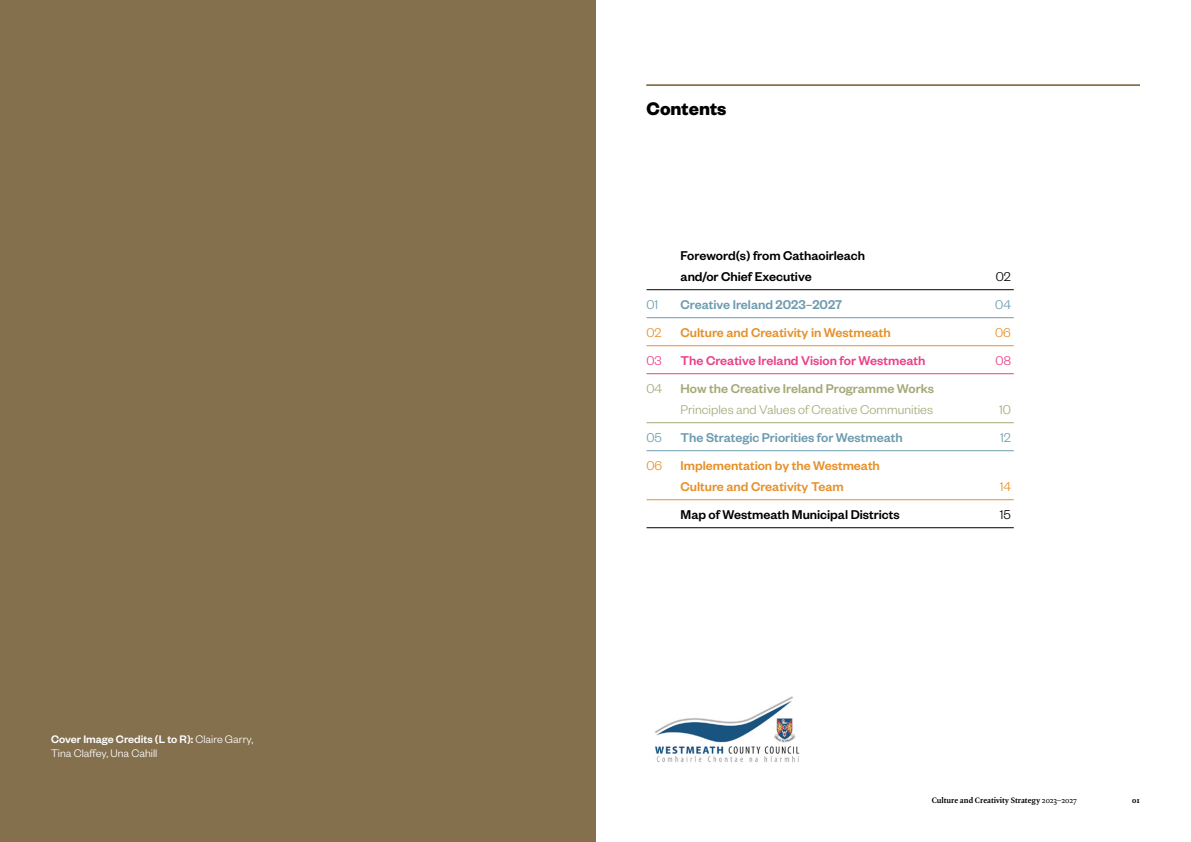
<style>
.page{position:relative;width:1191px;height:842px;background:#fff}
.page>*{position:absolute;margin:0;border:0;box-sizing:border-box;transform-origin:0 0}
.Heading{font:700 20px "Founders Grotesk";color:#000}
.Index_of_Contents{font:500 14px/21px "Founders Grotesk";color:#e6912b}
.Index_of_Contents-2{font:500 14px/21px "Founders Grotesk";color:#000}
.Index_of_Contents-3{font:300 14px/21px "Founders Grotesk";color:#a6a977}
.Index_of_Contents-4{font:500 14px "Founders Grotesk";color:#6d9caf}
.Index_of_Contents-5{font:500 14px "Founders Grotesk";color:#e94287}
.Index_of_Contents-6{font:300 14px "Founders Grotesk";color:#6d9caf}
.Index_of_Contents-7{font:300 14px "Founders Grotesk";color:#e6912b}
.Index_of_Contents-8{font:300 14px "Founders Grotesk";color:#000}
.Index_of_Contents-9{font:300 14px "Founders Grotesk";color:#e94287}
.Body_Copy_No_Indent{font:300 12px/14px "Founders Grotesk";color:#fff}
.t1{font:700 8.5px "Quadraat OT";color:#000}
.s1{font-weight:500}
.s2{font-weight:400}
</style>
<div class="page">
<img style="left:655px;top:696px;width:145px;height:66px">
<hr style="left:646px;top:289px;width:367px;height:1px;background:#000">
<hr style="left:646px;top:317px;width:367px;height:1px;background:#6d9caf">
<hr style="left:646px;top:345px;width:367px;height:1px;background:#e6912b">
<hr style="left:646px;top:373px;width:367px;height:1px;background:#e94287">
<hr style="left:646px;top:422px;width:367px;height:1px;background:#a6a977">
<hr style="left:646px;top:450px;width:367px;height:1px;background:#6d9caf">
<hr style="left:646px;top:499px;width:367px;height:1px;background:#e6912b">
<hr style="left:646px;top:527px;width:367px;height:1px;background:#000">
<hr style="left:646px;top:85px;width:494px;height:1px;background:#85704e">
<div style="left:0;top:0;width:595px;height:842px;background:#85704e"></div>
<p class="Body_Copy_No_Indent" style="left:51px;top:732px;width:204px"><span class="s1">Cover Image Credits (L to R):</span> Claire Garry,<br>Tina Claffey, Una Cahill</p>
<p class="Heading" style="left:646px;top:95px;width:81px">Contents</p>
<p class="Index_of_Contents-2" style="left:680px;top:244px;width:186px">Foreword(s) from Cathaoirleach and/or Chief Executive</p>
<p class="Index_of_Contents-8" style="left:995px;top:268px;width:17px">02</p>
<p class="Index_of_Contents-6" style="left:646px;top:296px;width:13px">01</p>
<p class="Index_of_Contents-4" style="left:680px;top:296px;width:163px">Creative Ireland 2023–2027</p>
<p class="Index_of_Contents-6" style="left:995px;top:296px;width:17px">04</p>
<p class="Index_of_Contents-7" style="left:646px;top:324px;width:17px">02</p>
<p class="Index_of_Contents" style="left:680px;top:321px;width:211px">Culture and Creativity in Westmeath</p>
<p class="Index_of_Contents-7" style="left:995px;top:324px;width:17px">06</p>
<p class="Index_of_Contents-9" style="left:646px;top:352px;width:17px">03</p>
<p class="Index_of_Contents-5" style="left:680px;top:352px;width:246px">The Creative Ireland Vision for Westmeath</p>
<p class="Index_of_Contents-9" style="left:995px;top:352px;width:17px">08</p>
<p class="Index_of_Contents-3" style="left:646px;top:377px;width:17px">04</p>
<p class="Index_of_Contents-3" style="left:680px;top:377px;width:255px"><span class="s1">How the Creative Ireland Programme Works<br></span>Principles and Values of Creative Communities</p>
<p class="Index_of_Contents-3" style="left:999px;top:398px;width:13px">10</p>
<p class="Index_of_Contents-6" style="left:646px;top:429px;width:17px">05</p>
<p class="Index_of_Contents-4" style="left:680px;top:429px;width:224px">The Strategic Priorities for Westmeath</p>
<p class="Index_of_Contents-6" style="left:1000px;top:429px;width:12px">12</p>
<p class="Index_of_Contents-7" style="left:646px;top:457px;width:17px">06</p>
<p class="Index_of_Contents" style="left:680px;top:454px;width:201px">Implementation by the Westmeath<br>Culture and Creativity Team</p>
<p class="Index_of_Contents-7" style="left:999px;top:478px;width:13px">14</p>
<p class="Index_of_Contents-2" style="left:680px;top:503px;width:221px">Map of Westmeath Municipal Districts</p>
<p class="Index_of_Contents-8" style="left:999px;top:506px;width:13px">15</p>
<p class="t1" style="left:931px;top:794px;width:146px">Culture and Creativity Strategy <span class="s2">2023–2027</span></p>
<p class="t1" style="left:1132px;top:794px;width:9px">01</p>
</div>
